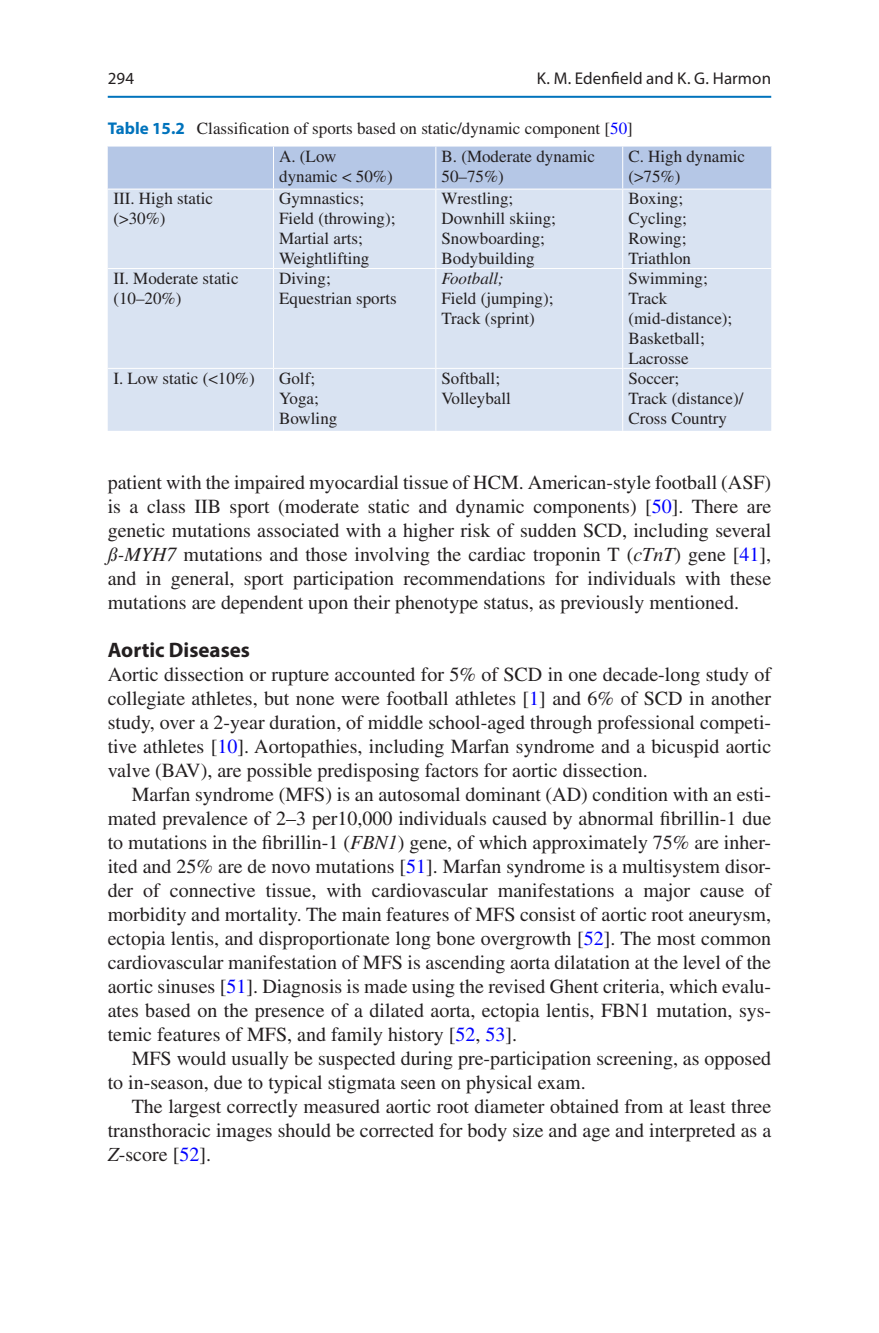
<style>
.page{position:relative;width:879px;height:1333px;background:#fff}
.page>*{position:absolute;margin:0;border:0;box-sizing:border-box;transform-origin:0 0}
.t1{font:700 21px "Myriad Pro";color:#231f20}
.t2{font:20px/24px "Times LT Std";color:#231f20;text-align:justify}
.t3{font:17px/20px "Times LT Std";color:#231f20}
.t4{font:17px "Myriad Pro Regular 2";letter-spacing:.01em;color:#231f20}
.t5{font:italic 17px "Times LT Std";color:#231f20}
.t6{font:17px "Myriad Pro";color:#231f20}
.s1{font-family:"Myriad Pro";font-weight:700;color:#0073bc}
.s2{color:#00f}
.s3{font-style:italic}
</style>
<div class="page">
<div style="left:108px;top:146px;width:663px;height:42px;background:#b5c7e6"></div>
<div style="left:108px;top:189px;width:663px;height:242px;background:#d9e3f2"></div>
<hr style="left:273px;top:146px;width:1px;height:42px;background:#fff">
<hr style="left:435px;top:146px;width:1px;height:42px;background:#fff">
<hr style="left:622px;top:146px;width:1px;height:42px;background:#fff">
<hr style="left:273px;top:189px;width:1px;height:79px;background:#fff">
<hr style="left:435px;top:189px;width:1px;height:79px;background:#fff">
<hr style="left:622px;top:189px;width:1px;height:79px;background:#fff">
<hr style="left:108px;top:268px;width:165px;height:1px;background:#fff">
<hr style="left:273px;top:268px;width:163px;height:1px;background:#fff">
<hr style="left:273px;top:269px;width:1px;height:99px;background:#fff">
<hr style="left:436px;top:268px;width:187px;height:1px;background:#fff">
<hr style="left:435px;top:269px;width:1px;height:99px;background:#fff">
<hr style="left:623px;top:268px;width:148px;height:1px;background:#fff">
<hr style="left:622px;top:269px;width:1px;height:99px;background:#fff">
<hr style="left:436px;top:368px;width:187px;height:1px;background:#fff">
<hr style="left:273px;top:368px;width:163px;height:1px;background:#fff">
<hr style="left:435px;top:369px;width:1px;height:62px;background:#fff">
<hr style="left:623px;top:368px;width:148px;height:1px;background:#fff">
<hr style="left:622px;top:369px;width:1px;height:62px;background:#fff">
<hr style="left:108px;top:368px;width:165px;height:1px;background:#fff">
<hr style="left:273px;top:369px;width:1px;height:62px;background:#fff">
<hr style="left:108px;top:96px;width:663px;height:2px;background:#0073bc">
<p class="t6" style="left:108px;top:68px;width:28px">294</p>
<p class="t4" style="left:537px;top:68px;width:236px">K. M. Edenfield and K. G. Harmon</p>
<p class="t3" style="left:279px;top:113px;width:355px;line-height:28.6px;text-indent:-171px"><span class="s1">Table 15.2</span> Classification of sports based on static/dynamic component [<span class="s2">50</span>]<br>A. (Low</p>
<p class="t3" style="left:279px;top:166px;width:115px">dynamic &lt; 50%)</p>
<p class="t3" style="left:441px;top:146px;width:155px">B. (Moderate dynamic<br>50–75%)</p>
<p class="t3" style="left:628px;top:147px;width:118px">C. High dynamic (&gt;75%)</p>
<p class="t3" style="left:113px;top:188px;width:101px">III. High static (&gt;30%)</p>
<p class="t3" style="left:279px;top:188px;width:118px">Gymnastics;<br>Field (throwing);<br>Martial arts;<br>Weightlifting</p>
<p class="t3" style="left:441px;top:188px;width:116px">Wrestling;<br>Downhill skiing;<br>Snowboarding;<br>Bodybuilding</p>
<p class="t3" style="left:628px;top:188px;width:64px">Boxing;<br>Cycling;<br>Rowing;<br>Triathlon</p>
<p class="t3" style="left:113px;top:268px;width:127px">II. Moderate static (10–20%)</p>
<p class="t3" style="left:279px;top:268px;width:119px">Diving;<br>Equestrian sports</p>
<p class="t5" style="left:441px;top:269px;width:64px">Football;</p>
<p class="t3" style="left:628px;top:268px;width:105px">Swimming;<br>Track (mid-distance);<br>Basketball;<br>Lacrosse</p>
<p class="t3" style="left:441px;top:288px;width:113px">Field (jumping);<br>Track (sprint)</p>
<p class="t3" style="left:113px;top:368px;width:143px">I. Low static (&lt;10%)</p>
<p class="t3" style="left:279px;top:368px;width:60px">Golf;<br>Yoga;<br>Bowling</p>
<p class="t3" style="left:441px;top:368px;width:71px">Softball;<br>Volleyball</p>
<p class="t3" style="left:628px;top:368px;width:117px">Soccer;<br>Track (distance)/<br>Cross Country</p>
<p class="t2" style="left:108px;top:470px;width:665px">patient with the impaired myocardial tissue of HCM. American-style football (ASF) is a class IIB sport (moderate static and dynamic components) [<span class="s2">50</span>]. There are genetic mutations associated with a higher risk of sudden SCD, including several <span class="s3">ß-MYH7</span> mutations and those involving the cardiac troponin T (<span class="s3">cTnT</span>) gene [<span class="s2">41</span>], and in general, sport participation recommendations for individuals with these mutations are dependent upon their phenotype status, as previously mentioned.</p>
<p class="t1" style="left:108px;top:636px;width:144px">Aortic Diseases</p>
<p class="t2" style="left:108px;top:662px;width:665px">Aortic dissection or rupture accounted for 5% of SCD in one decade-long study of collegiate athletes, but none were football athletes [<span class="s2">1</span>] and 6% of SCD in another study, over a 2-year duration, of middle school-aged through professional competi&shy;tive athletes [<span class="s2">10</span>]. Aortopathies, including Marfan syndrome and a bicuspid aortic valve (BAV), are possible predisposing factors for aortic dissection.</p>
<p class="t2" style="left:108px;top:782px;width:665px;text-indent:24px">Marfan syndrome (MFS) is an autosomal dominant (AD) condition with an esti&shy;mated prevalence of 2–3 per10,000 individuals caused by abnormal fibrillin-1 due to mutations in the fibrillin-1 (<span class="s3">FBN1</span>) gene, of which approximately 75% are inher&shy;ited and 25% are de novo mutations [<span class="s2">51</span>]. Marfan syndrome is a multisystem disor&shy;der of connective tissue, with cardiovascular manifestations a major cause of morbidity and mortality. The main features of MFS consist of aortic root aneurysm, ectopia lentis, and disproportionate long bone overgrowth [<span class="s2">52</span>]. The most common cardiovascular manifestation of MFS is ascending aorta dilatation at the level of the aortic sinuses [<span class="s2">51</span>]. Diagnosis is made using the revised Ghent criteria, which evalu&shy;ates based on the presence of a dilated aorta, ectopia lentis, FBN1 mutation, sys&shy;temic features of MFS, and family history [<span class="s2">52</span>, <span class="s2">53</span>].</p>
<p class="t2" style="left:108px;top:1046px;width:665px;text-indent:24px">MFS would usually be suspected during pre-participation screening, as opposed to in-season, due to typical stigmata seen on physical exam.</p>
<p class="t2" style="left:108px;top:1094px;width:665px;text-indent:24px">The largest correctly measured aortic root diameter obtained from at least three transthoracic images should be corrected for body size and age and interpreted as a <span class="s3">Z</span>-score [<span class="s2">52</span>].</p>
</div>
